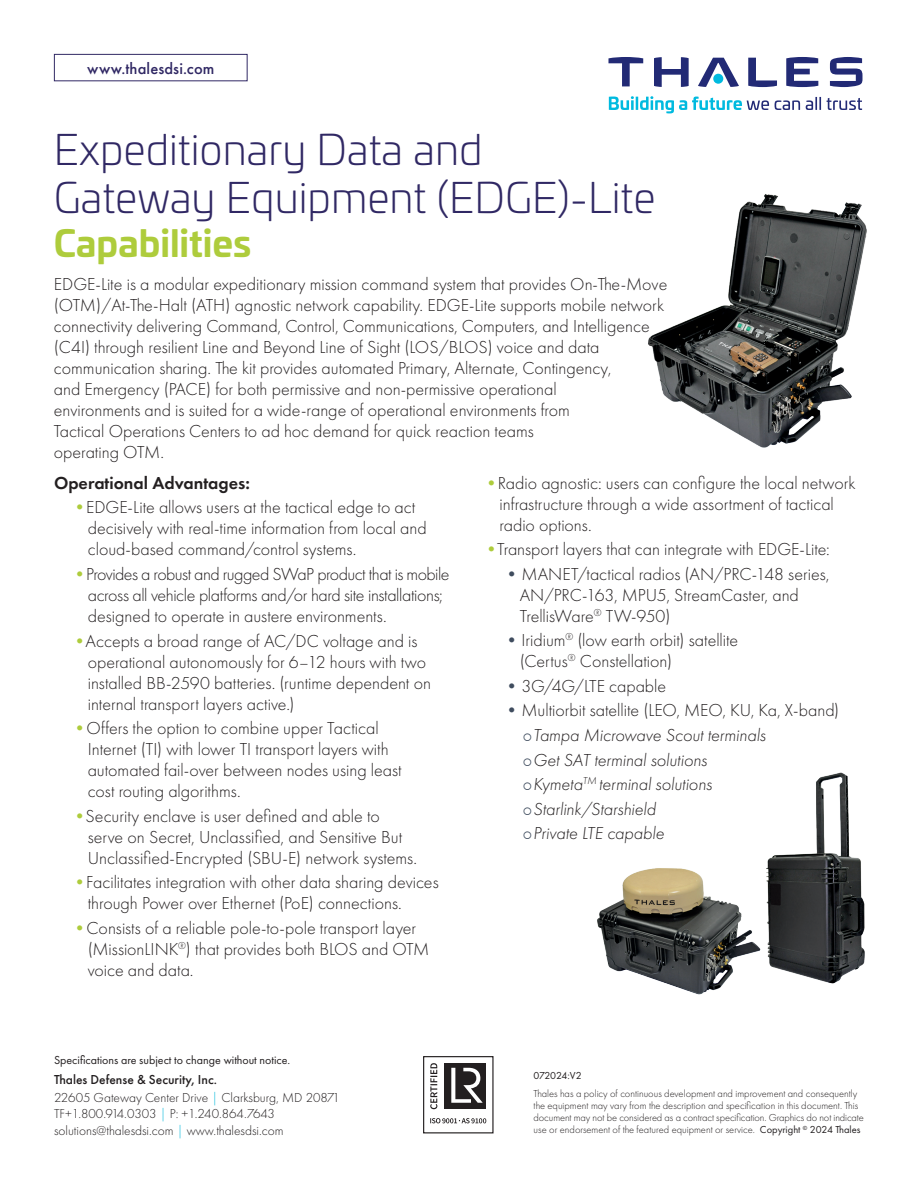
<style>
.page{position:relative;width:918px;height:1188px;background:#fff}
.page>*{position:absolute;margin:0;border:0;box-sizing:border-box;transform-origin:0 0}
.t1{font:300 42px/48px "Univia Pro";color:#302864}
.t2{font:700 36px "Univia Pro";color:#aecc3c}
.t3{font:300 18px/21px "Futura PT";color:#231f20}
.t4{font:300 18px/21px "Futura PT";letter-spacing:-.02em;color:#231f20}
.t5{font:italic 300 18px "Futura PT";letter-spacing:-.005em;color:#231f20}
.t6{font:600 18px "Futura PT";color:#231f20}
.t7{font:500 16.5px "Futura PT";letter-spacing:.01em;color:#302864}
.t8{font:300 13.5px/17.9px "Futura PT";color:#231f20}
.t9{font:12px "Futura PT";color:#231f20}
.t10{font:300 10.5px/12px "Futura PT";color:#231f20}
.t11{font:10.5px "Futura PT";letter-spacing:-.035em;color:#231f20}
.s1{color:#aecc3c}
.s2{font-weight:500}
.s3{color:#00b8db}
.s4{color:#3f4c5e}
.s5{font-weight:400}
</style>
<div class="page">
<div style="left:423px;top:1056px;width:71px;height:77px;border:1px solid #231f20"></div>
<div style="left:445px;top:1063px;width:41px;height:46px;background:#231f20"></div>
<svg style="left:451px;top:1068px;width:32px;height:35px"></svg>
<svg style="left:430px;top:1063px;width:7px;height:46px"></svg>
<svg style="left:430px;top:1118px;width:56px;height:5px"></svg>
<img style="left:648px;top:194px;width:219px;height:254px">
<svg style="left:830px;top:57px;width:32px;height:30px"></svg>
<svg style="left:786px;top:57px;width:32px;height:30px"></svg>
<svg style="left:748px;top:58px;width:29px;height:29px"></svg>
<svg style="left:698px;top:58px;width:41px;height:29px"></svg>
<div style="left:713px;top:74px;width:10px;height:10px;background:#00badf;border-radius:50%"></div>
<svg style="left:654px;top:57px;width:35px;height:30px"></svg>
<svg style="left:608px;top:57px;width:35px;height:29px"></svg>
<svg style="left:609px;top:96px;width:160px;height:17px"></svg>
<svg style="left:775px;top:100px;width:25px;height:10px"></svg>
<svg style="left:806px;top:97px;width:15px;height:13px"></svg>
<svg style="left:827px;top:98px;width:35px;height:12px"></svg>
<div style="left:54px;top:54px;width:194px;height:27px;border:1px solid #302864"></div>
<img style="left:766px;top:772px;width:99px;height:212px">
<img style="left:597px;top:868px;width:164px;height:127px">
<p class="t7" style="left:87px;top:58px;width:129px">www.thalesdsi.com</p>
<h1 class="t1" style="left:54px;top:124px;width:603px">Expeditionary Data and<br>Gateway Equipment (EDGE)-Lite</h1>
<h2 class="t2" style="left:54px;top:214px;width:199px">Capabilities</h2>
<p class="t3" style="left:54px;top:274px;width:615px">EDGE-Lite is a modular expeditionary mission command system that provides On-The-Move (OTM)/At-The-Halt (ATH) agnostic network capability. EDGE-Lite supports mobile network connectivity delivering Command, Control, Communications, Computers, and Intelligence (C4I) through resilient Line and Beyond Line of Sight (LOS/BLOS) voice and data communication sharing. The kit provides automated Primary, Alternate, Contingency,<br>and Emergency (PACE) for both permissive and non-permissive operational<br>environments and is suited for a wide-range of operational environments from<br>Tactical Operations Centers to ad hoc demand for quick reaction teams<br>operating OTM.</p>
<p class="t6" style="left:54px;top:472px;width:198px">Operational Advantages:</p>
<p class="t3" style="left:88px;top:497px;width:340px;text-indent:-17px"><span class="s1">•</span>EDGE-Lite allows users at the tactical edge to act decisively with real-time information from local and cloud-based command/control systems.</p>
<p class="t4" style="left:88px;top:564px;width:363px;text-indent:-17px"><span class="s1">•</span>Provides a robust and rugged SWaP product that is mobile across all vehicle platforms and/or hard site installations; designed to operate in austere environments.</p>
<p class="t3" style="left:88px;top:630px;width:345px;text-indent:-17px"><span class="s1">•</span>Accepts a broad range of AC/DC voltage and is operational autonomously for 6–12 hours with two installed BB-2590 batteries. (runtime dependent on internal transport layers active.)</p>
<p class="t3" style="left:88px;top:718px;width:316px;text-indent:-17px"><span class="s1">•</span>Offers the option to combine upper Tactical Internet (TI) with lower TI transport layers with automated fail-over between nodes using least cost routing algorithms.</p>
<p class="t3" style="left:88px;top:805px;width:331px;text-indent:-17px"><span class="s1">•</span>Security enclave is user defined and able to serve on Secret, Unclassified, and Sensitive But<br>Unclassified-Encrypted (SBU-E) network systems.</p>
<p class="t3" style="left:88px;top:872px;width:352px;text-indent:-17px"><span class="s1">•</span>Facilitates integration with other data sharing devices through Power over Ethernet (PoE) connections.</p>
<p class="t3" style="left:88px;top:917px;width:343px;text-indent:-17px"><span class="s1">•</span>Consists of a reliable pole-to-pole transport layer (MissionLINK<sup>®</sup>) that provides both BLOS and OTM voice and data.</p>
<p class="t9" style="left:54px;top:1053px;width:238px">Specifications are subject to change without notice.</p>
<p class="t8" style="left:54px;top:1070px;width:288px"><span class="s2">Thales Defense &amp; Security, Inc.<br></span>22605 Gateway Center Drive <span class="s3">|</span> Clarksburg, MD 20871</p>
<p class="t8" style="left:54px;top:1105px;width:231px;line-height:16.5px">TF+1.800.914.0303 <span class="s3">|</span> P: +1.240.864.7643 solutions@thalesdsi.com <span class="s3">|</span> www.thalesdsi.com</p>
<p class="t3" style="left:499px;top:473px;width:358px;text-indent:-17px"><span class="s1">•</span>Radio agnostic: users can configure the local network infrastructure through a wide assortment of tactical radio options.</p>
<p class="t3" style="left:482px;top:539px;width:349px"><span class="s1">•</span>Transport layers that can integrate with EDGE-Lite:</p>
<p class="t3" style="left:520px;top:564px;width:311px;text-indent:-17px"><span class="s4">•</span>MANET/tactical radios (AN/PRC-148 series,<br>AN/PRC-163, MPU5, StreamCaster, and<br>TrellisWare<sup>®</sup> TW-950)</p>
<p class="t3" style="left:520px;top:630px;width:220px;text-indent:-17px"><span class="s4">•</span>Iridium<sup>®</sup> (low earth orbit) satellite (Certus<sup>®</sup> Constellation)</p>
<p class="t3" style="left:503px;top:676px;width:165px"><span class="s4">•</span>3G/4G/LTE capable</p>
<p class="t3" style="left:503px;top:700px;width:338px"><span class="s4">•</span>Multiorbit satellite (LEO, MEO, KU, Ka, X-band)</p>
<p class="t5" style="left:523px;top:725px;width:244px"><span class="s4">○</span>Tampa Microwave Scout terminals</p>
<p class="t5" style="left:523px;top:749px;width:186px"><span class="s4">○</span>Get SAT terminal solutions</p>
<p class="t5" style="left:523px;top:774px;width:191px"><span class="s4">○</span>Kymeta<sup>TM</sup> terminal solutions</p>
<p class="t5" style="left:523px;top:798px;width:134px"><span class="s4">○</span>Starlink/Starshield</p>
<p class="t5" style="left:523px;top:823px;width:143px"><span class="s4">○</span>Private LTE capable</p>
<p class="t11" style="left:534px;top:1070px;width:50px">072024:V2</p>
<p class="t10" style="left:534px;top:1088px;width:332px">Thales has a policy of continuous development and improvement and consequently the equipment may vary from the description and specification in this document. This document may not be considered as a contract specification. Graphics do not indicate use or endorsement of the featured equipment or service. <span class="s5">Copyright</span> <sup>©</sup> <span class="s5">2024 Thales</span></p>
</div>
